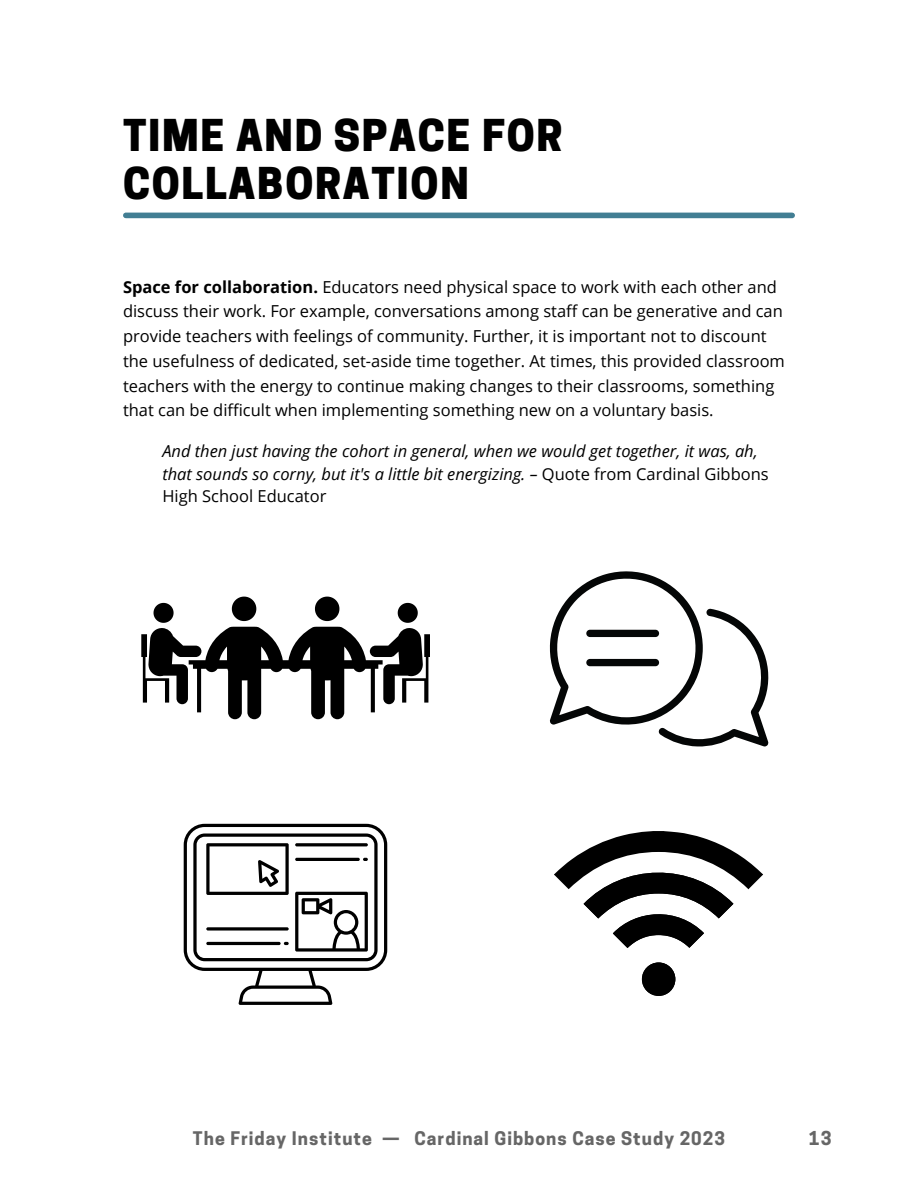
<style>
.page{position:relative;width:918px;height:1188px;background:#fff}
.page>*{position:absolute;margin:0;border:0;box-sizing:border-box;transform-origin:0 0}
.t1{font:800 41.25px/48.3px "Cooper Hewitt";letter-spacing:.04em;color:#000}
.t2{font:700 18px "Cooper Hewitt";color:#666}
.t3{font:700 17.55px "Cooper Hewitt";letter-spacing:.06em;color:#666}
.t4{font:16.5px/24.8px "Open Sans";color:#000}
.t5{font:italic 16.5px/22.5px "Open Sans";color:#000}
.s1{font-weight:700}
.s2{font-style:normal}
</style>
<div class="page">
<div style="left:126px;top:213px;width:666px;height:5px;background:#427e93"></div>
<svg style="left:184px;top:824px;width:203px;height:181px"></svg>
<svg style="left:141px;top:597px;width:289px;height:122px"></svg>
<svg style="left:554px;top:831px;width:209px;height:165px"></svg>
<div style="left:642px;top:962px;width:33px;height:34px;background:#000;border-radius:50%"></div>
<svg style="left:549px;top:571px;width:219px;height:175px"></svg>
<div style="left:586px;top:659px;width:73px;height:7px;background:#040606;border-radius:4px"></div>
<div style="left:586px;top:630px;width:73px;height:7px;background:#040606;border-radius:4px"></div>
<h1 class="t1" style="left:123px;top:116px;width:441px">TIME AND SPACE FOR<br>COLLABORATION</h1>
<p class="t4" style="left:123px;top:274px;width:663px"><span class="s1">Space for collaboration.</span> Educators need physical space to work with each other and discuss their work. For example, conversations among staff can be generative and can provide teachers with feelings of community. Further, it is important not to discount the usefulness of dedicated, set-aside time together. At times, this provided classroom teachers with the energy to continue making changes to their classrooms, something that can be difficult when implementing something new on a voluntary basis.</p>
<p class="t5" style="left:162px;top:440px;width:608px">And then just having the cohort in general, when we would get together, it was, ah, that sounds so corny, but it's a little bit energizing. – <span class="s2">Quote from Cardinal Gibbons<br>High School Educator</span></p>
<p class="t3" style="left:193px;top:1132px;width:534px">The Friday Institute — Cardinal Gibbons Case Study 2023</p>
<p class="t2" style="left:809px;top:1132px;width:24px">13</p>
</div>
